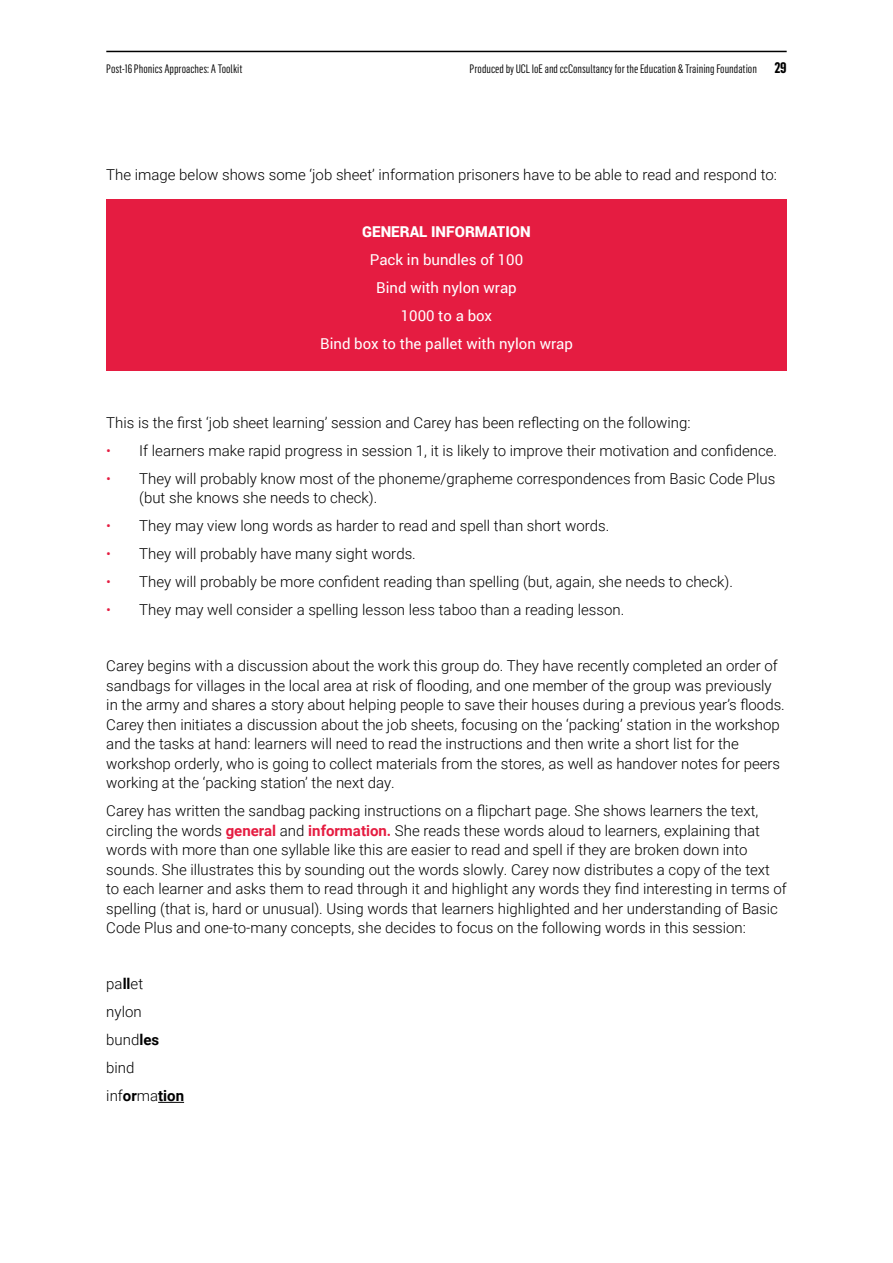
<style>
.page{position:relative;width:893px;height:1263px;background:#fff}
.page>*{position:absolute;margin:0;border:0;box-sizing:border-box;transform-origin:0 0}
.t1{font:300 15px/19.5px "Roboto";color:#000}
.t2{font:15px/28px "Roboto";color:#fff;text-align:center}
.t3{font:900 15px "Roboto";color:#fff}
.t4{font:12px "Flama Condensed";color:#000}
.s1{font-weight:700;font-size:15px}
.s2{color:#e51c41}
.s3{font-weight:700;color:#e51c41}
.s4{font-weight:700}
</style>
<div class="page">
<svg style="left:158px;top:1102px;width:26px;height:1px"></svg>
<div style="left:106px;top:200px;width:681px;height:171px;background:#e51c41"></div>
<hr style="left:106px;top:51px;width:681px;height:1px;background:#000">
<p class="t4" style="left:106px;top:61px;width:138px">Post-16 Phonics Approaches: A Toolkit</p>
<p class="t4" style="left:470px;top:61px;width:319px">Produced by UCL IoE and ccConsultancy for the Education &amp; Training Foundation <span class="s1">29</span></p>
<p class="t1" style="left:106px;top:164px;width:672px">The image below shows some ‘job sheet’ information prisoners have to be able to read and respond to:</p>
<p class="t3" style="left:362px;top:221px;width:170px">GENERAL INFORMATION</p>
<p class="t2" style="left:320px;top:245px;width:254px">Pack in bundles of 100<br>Bind with nylon wrap<br>1000 to a box<br>Bind box to the pallet with nylon wrap</p>
<p class="t1" style="left:106px;top:412px;width:586px">This is the first ‘job sheet learning’ session and Carey has been reflecting on the following:</p>
<p class="t1" style="left:106px;top:440px;width:672px"><span class="s2">•</span> If learners make rapid progress in session 1, it is likely to improve their motivation and confidence.</p>
<p class="t1" style="left:139px;top:468px;width:637px;text-indent:-33px"><span class="s2">•</span> They will probably know most of the phoneme/grapheme correspondences from Basic Code Plus (but she knows she needs to check).</p>
<p class="t1" style="left:106px;top:515px;width:504px"><span class="s2">•</span> They may view long words as harder to read and spell than short words.</p>
<p class="t1" style="left:106px;top:543px;width:311px"><span class="s2">•</span> They will probably have many sight words.</p>
<p class="t1" style="left:106px;top:571px;width:628px"><span class="s2">•</span> They will probably be more confident reading than spelling (but, again, she needs to check).</p>
<p class="t1" style="left:106px;top:599px;width:519px"><span class="s2">•</span> They may well consider a spelling lesson less taboo than a reading lesson.</p>
<p class="t1" style="left:106px;top:655px;width:680px">Carey begins with a discussion about the work this group do. They have recently completed an order of sandbags for villages in the local area at risk of flooding, and one member of the group was previously in the army and shares a story about helping people to save their houses during a previous year’s floods.<br>Carey then initiates a discussion about the job sheets, focusing on the ‘packing’ station in the workshop and the tasks at hand: learners will need to read the instructions and then write a short list for the workshop orderly, who is going to collect materials from the stores, as well as handover notes for peers working at the ‘packing station’ the next day.</p>
<p class="t1" style="left:106px;top:800px;width:682px">Carey has written the sandbag packing instructions on a flipchart page. She shows learners the text, circling the words <span class="s3">general</span> and <span class="s3">information.</span> She reads these words aloud to learners, explaining that words with more than one syllable like this are easier to read and spell if they are broken down into sounds. She illustrates this by sounding out the words slowly. Carey now distributes a copy of the text to each learner and asks them to read through it and highlight any words they find interesting in terms of spelling (that is, hard or unusual). Using words that learners highlighted and her understanding of Basic Code Plus and one-to-many concepts, she decides to focus on the following words in this session:</p>
<p class="t1" style="left:106px;top:969px;width:79px;line-height:28px">pa<span class="s4">ll</span>et<br>nylon bund<span class="s4">les </span>bind inf<span class="s4">or</span>ma<span class="s4">tion</span></p>
</div>
